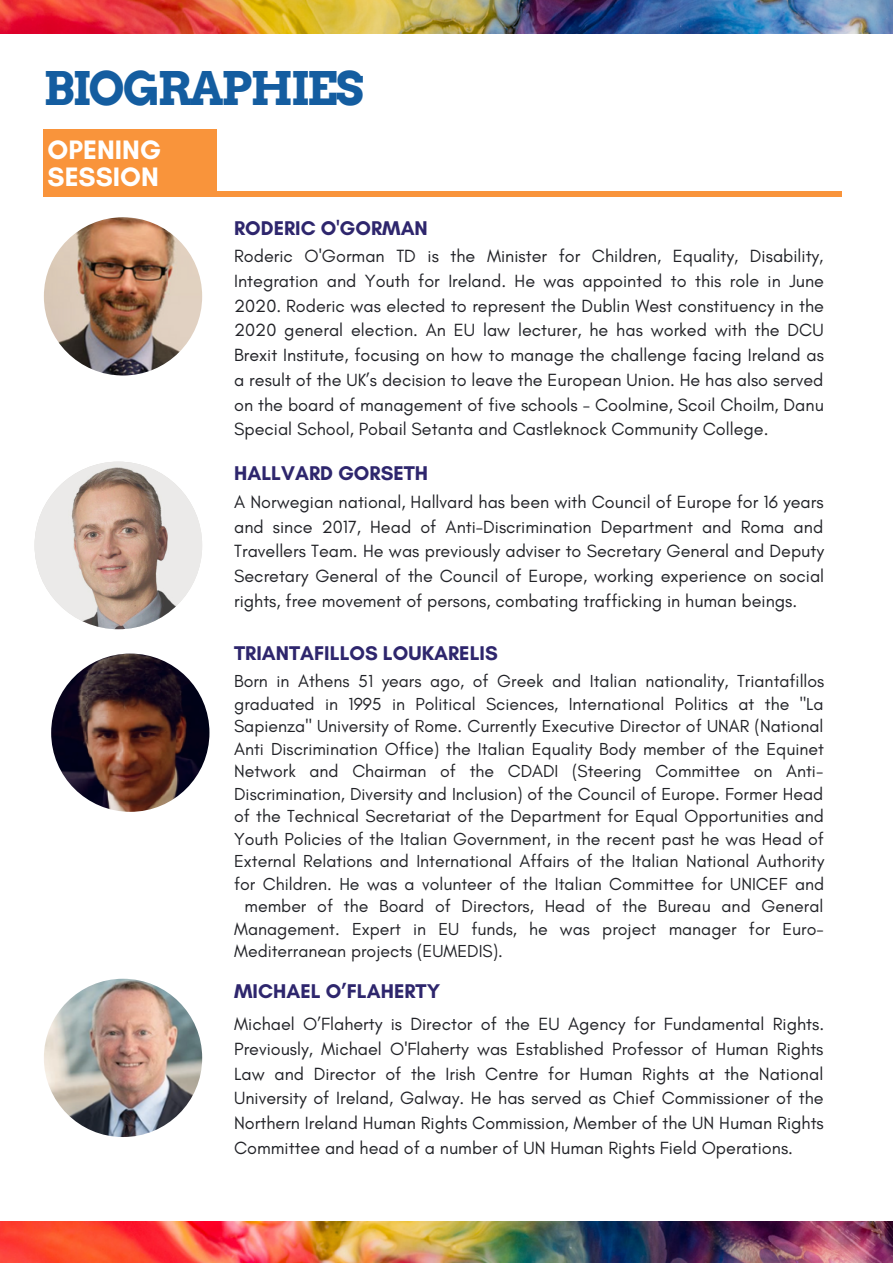
<style>
.page{position:relative;width:893px;height:1264px;background:#fff}
.page>*{position:absolute;margin:0;border:0;box-sizing:border-box;transform-origin:0 0}
.t1{font:700 46.35px "Arvo";letter-spacing:-.05em;color:#145da0}
.t2{font:700 27.15px/27.2px "Glacial Indifference";color:#fff}
.t3{font:700 20.25px "Glacial Indifference";color:#2e266d}
.t4{font:18px/24.8px "Glacial Indifference";color:#212227;text-align:justify}
.t5{font:17.7px "Glacial Indifference";color:#212227}
</style>
<div class="page">
<div style="left:45px;top:191px;width:796px;height:6px;background:#f9943b"></div>
<div style="left:43px;top:129px;width:174px;height:67px;background:#f9943b"></div>
<img style="left:0;top:0;width:892px;height:34px">
<img style="left:0;top:1221px;width:892px;height:41px">
<img style="left:44px;top:217px;width:158px;height:158px;border-radius:50%">
<img style="left:35px;top:461px;width:167px;height:168px;border-radius:50%">
<img style="left:51px;top:653px;width:158px;height:158px;border-radius:50%">
<img style="left:44px;top:978px;width:158px;height:158px;border-radius:50%">
<h1 class="t1" style="left:43px;top:61px;width:322px">BIOGRAPHIES</h1>
<h2 class="t2" style="left:48px;top:136px;width:115px">OPENING<br>SESSION</h2>
<p class="t3" style="left:234px;top:215px;width:195px">RODERIC O'GORMAN</p>
<p class="t4" style="left:234px;top:243px;width:591px">Roderic O'Gorman TD is the Minister for Children, Equality, Disability, Integration and Youth for Ireland. He was appointed to this role in June 2020. Roderic was elected to represent the Dublin West constituency in the 2020 general election. An EU law lecturer, he has worked with the DCU Brexit Institute, focusing on how to manage the challenge facing Ireland as a result of the UK’s decision to leave the European Union. He has also served on the board of management of five schools - Coolmine, Scoil Choilm, Danu Special School, Pobail Setanta and Castleknock Community College.</p>
<p class="t3" style="left:234px;top:461px;width:195px">HALLVARD GORSETH</p>
<p class="t4" style="left:234px;top:489px;width:591px">A Norwegian national, Hallvard has been with Council of Europe for 16 years and since 2017, Head of Anti-Discrimination Department and Roma and Travellers Team. He was previously adviser to Secretary General and Deputy Secretary General of the Council of Europe, working experience on social rights, free movement of persons, combating trafficking in human beings.</p>
<p class="t3" style="left:234px;top:641px;width:265px">TRIANTAFILLOS LOUKARELIS</p>
<p class="t5" style="left:234px;top:670px;width:591px">Born in Athens 51 years ago, of Greek and Italian nationality, Triantafillos</p>
<p class="t5" style="left:234px;top:693px;width:591px">graduated in 1995 in Political Sciences, International Politics at the "La</p>
<p class="t5" style="left:234px;top:715px;width:590px">Sapienza" University of Rome. Currently Executive Director of UNAR (National</p>
<p class="t5" style="left:234px;top:738px;width:591px">Anti Discrimination Office) the Italian Equality Body member of the Equinet</p>
<p class="t5" style="left:234px;top:760px;width:590px">Network and Chairman of the CDADI (Steering Committee on Anti-</p>
<p class="t5" style="left:234px;top:783px;width:590px">Discrimination, Diversity and Inclusion) of the Council of Europe. Former Head</p>
<p class="t5" style="left:234px;top:805px;width:591px">of the Technical Secretariat of the Department for Equal Opportunities and</p>
<p class="t5" style="left:234px;top:828px;width:591px">Youth Policies of the Italian Government, in the recent past he was Head of</p>
<p class="t5" style="left:234px;top:850px;width:591px">External Relations and International Affairs of the Italian National Authority</p>
<p class="t5" style="left:234px;top:873px;width:591px">for Children. He was a volunteer of the Italian Committee for UNICEF and</p>
<p class="t5" style="left:244px;top:895px;width:580px">member of the Board of Directors, Head of the Bureau and General</p>
<p class="t5" style="left:234px;top:918px;width:591px">Management. Expert in EU funds, he was project manager for Euro-</p>
<p class="t5" style="left:234px;top:940px;width:270px">Mediterranean projects (EUMEDIS).</p>
<p class="t3" style="left:234px;top:978px;width:207px">MICHAEL O’FLAHERTY</p>
<p class="t4" style="left:234px;top:1011px;width:591px">Michael O’Flaherty is Director of the EU Agency for Fundamental Rights.<br>Previously, Michael O'Flaherty was Established Professor of Human Rights Law and Director of the Irish Centre for Human Rights at the National University of Ireland, Galway. He has served as Chief Commissioner of the Northern Ireland Human Rights Commission, Member of the UN Human Rights Committee and head of a number of UN Human Rights Field Operations.</p>
</div>
